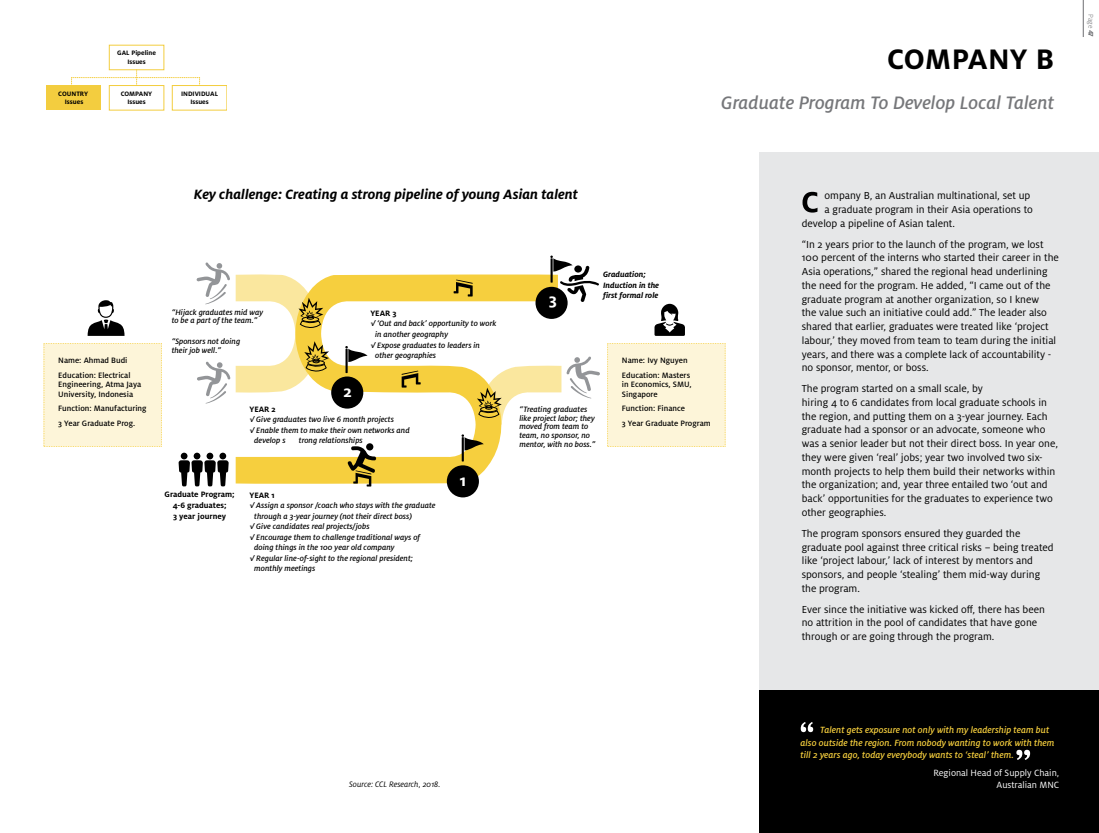
<style>
.page{position:relative;width:1099px;height:833px;background:#fff}
.page>*{position:absolute;margin:0;border:0;box-sizing:border-box;transform-origin:0 0}
.t1{font:700 31.25px "Milo Pro";letter-spacing:.005em;color:#000}
.t2{font:italic 500 20px "Milo Pro";color:#76777a}
.t3{font:700 17.25px "Milo Pro";color:#fff}
.t4{font:italic 700 15px "Milo Pro";color:#000}
.t5{font:11.25px/13.8px "Milo Pro";color:#000}
.t6{font:italic 500 10px/12.5px "Milo Pro";color:#f5ce3d}
.t7{font:10px/12.5px "Milo Pro";color:#fff;text-align:right}
.t8{font:italic 8.75px "Milo Pro";color:#000}
.t9{font:italic 500 8.62px/8.6px "Milo Pro";color:#000}
.t10{font:500 8.62px/14.4px "Milo Pro";color:#000}
.t11{font:700 8.62px/10.5px "Milo Pro";color:#000;text-align:center}
.t12{font:italic 700 8.62px/10.5px "Milo Pro";color:#000}
.t13{font:300 7.5px "Milo Pro";color:#6d6e71}
.t14{font:700 7.12px/8.5px "Milo Pro";color:#000;text-align:center}
.s1{font-weight:700}
</style>
<div class="page">
<hr style="left:1082px;top:0;width:1px;height:37px;background:#6d6e71">
<svg style="left:88px;top:300px;width:36px;height:36px"></svg>
<svg style="left:236px;top:274px;width:321px;height:210px"></svg>
<svg style="left:178px;top:453px;width:51px;height:33px"></svg>
<div style="left:219px;top:453px;width:7px;height:6px;background:#000;border-radius:50%"></div>
<div style="left:366px;top:443px;width:7px;height:7px;background:#000;border-radius:50%"></div>
<svg style="left:347px;top:446px;width:30px;height:40px"></svg>
<svg style="left:401px;top:370px;width:19px;height:17px"></svg>
<svg style="left:453px;top:279px;width:19px;height:17px"></svg>
<svg style="left:654px;top:304px;width:31px;height:32px"></svg>
<div style="left:447px;top:465px;width:32px;height:32px;background:#000;border-radius:50%"></div>
<div style="left:331px;top:376px;width:32px;height:32px;background:#000;border-radius:50%"></div>
<div style="left:535px;top:287px;width:32px;height:32px;background:#000;border-radius:50%"></div>
<hr style="left:461px;top:437px;width:3px;height:24px;background:#000">
<svg style="left:461px;top:434px;width:23px;height:16px"></svg>
<hr style="left:345px;top:349px;width:2px;height:24px;background:#000">
<svg style="left:345px;top:345px;width:22px;height:17px"></svg>
<svg style="left:550px;top:255px;width:49px;height:47px"></svg>
<div style="left:44px;top:343px;width:118px;height:104px;background:#fdf5d9"></div>
<div style="left:607px;top:343px;width:118px;height:104px;background:#fdf5d9"></div>
<svg style="left:236px;top:274px;width:93px;height:118px"></svg>
<svg style="left:476px;top:356px;width:124px;height:69px"></svg>
<svg style="left:197px;top:361px;width:33px;height:42px"></svg>
<svg style="left:196px;top:262px;width:34px;height:42px"></svg>
<div style="left:760px;top:152px;width:338px;height:681px;background:#e6e7e8"></div>
<svg style="left:802px;top:192px;width:15px;height:21px"></svg>
<div style="left:760px;top:690px;width:338px;height:143px;background:#000"></div>
<svg style="left:1016px;top:750px;width:14px;height:10px"></svg>
<svg style="left:800px;top:722px;width:13px;height:10px"></svg>
<div style="left:109px;top:45px;width:55px;height:25px;border:1px solid #f3cd3f"></div>
<div style="left:46px;top:85px;width:55px;height:25px;background:#f3cd3f"></div>
<div style="left:109px;top:85px;width:55px;height:25px;border:1px solid #f3cd3f"></div>
<svg style="left:71px;top:70px;width:129px;height:15px"></svg>
<div style="left:172px;top:85px;width:55px;height:25px;border:1px solid #f3cd3f"></div>
<p class="t14" style="left:117px;top:49px;width:40px">GAL Pipeline<br>Issues</p>
<p class="t14" style="left:121px;top:89px;width:33px">COMPANY<br>Issues</p>
<p class="t14" style="left:58px;top:89px;width:31px">COUNTRY<br>Issues</p>
<p class="t14" style="left:181px;top:89px;width:39px">INDIVIDUAL<br>Issues</p>
<h1 class="t1" style="left:887px;top:41px;width:168px">COMPANY B</h1>
<h2 class="t2" style="left:721px;top:92px;width:334px">Graduate Program To Develop Local Talent</h2>
<p class="t13" style="left:1094px;top:14px;width:24px;rotate:90deg">Page <span class="s1">47</span></p>
<h3 class="t4" style="left:194px;top:185px;width:385px">Key challenge: Creating a strong pipeline of young Asian talent</h3>
<p class="t10" style="left:58px;top:353px;width:74px">Name: Ahmad Budi<br>Education: Electrical</p>
<p class="t10" style="left:58px;top:380px;width:84px;line-height:9.6px">Engineering, Atma Jaya<br>University, Indonesia</p>
<p class="t10" style="left:58px;top:401px;width:90px">Function: Manufacturing<br>3 Year Graduate Prog.</p>
<p class="t9" style="left:172px;top:308px;width:93px">“Hijack graduates mid way to be a part of the team.”</p>
<p class="t11" style="left:370px;top:308px;width:28px">YEAR 3</p>
<p class="t9" style="left:370px;top:319px;width:127px">√ ‘Out and back’ opportunity to work</p>
<p class="t9" style="left:375px;top:330px;width:74px">in another geography</p>
<p class="t9" style="left:370px;top:340px;width:111px">√ Expose graduates to leaders in</p>
<p class="t9" style="left:375px;top:351px;width:62px">other geographies</p>
<p class="t9" style="left:172px;top:337px;width:70px">“Sponsors not doing their job well.”</p>
<h3 class="t3" style="left:343px;top:381px;width:10px">2</h3>
<p class="t11" style="left:249px;top:403px;width:28px">YEAR 2</p>
<p class="t9" style="left:249px;top:415px;width:146px">√ Give graduates two live 6 month projects</p>
<p class="t9" style="left:249px;top:425px;width:162px">√ Enable them to make their own networks and</p>
<p class="t9" style="left:254px;top:436px;width:33px">develop s</p>
<p class="t9" style="left:299px;top:436px;width:65px">trong relationships</p>
<p class="t11" style="left:164px;top:489px;width:72px">Graduate Program;<br>4-6 graduates;<br>3 year journey</p>
<p class="t11" style="left:249px;top:489px;width:27px">YEAR 1</p>
<p class="t9" style="left:249px;top:501px;width:188px">√ Assign a sponsor /coach who stays with the graduate</p>
<p class="t9" style="left:254px;top:511px;width:160px">through a 3-year journey (not their direct boss)</p>
<p class="t9" style="left:249px;top:522px;width:122px">√ Give candidates real projects/jobs</p>
<p class="t9" style="left:249px;top:533px;width:172px">√ Encourage them to challenge traditional ways of</p>
<p class="t9" style="left:254px;top:543px;width:142px">doing things in the 100 year old company</p>
<p class="t9" style="left:249px;top:554px;width:165px">√ Regular line-of-sight to the regional president;</p>
<p class="t9" style="left:254px;top:564px;width:63px">monthly meetings</p>
<h3 class="t3" style="left:460px;top:470px;width:8px">1</h3>
<h3 class="t3" style="left:548px;top:290px;width:10px">3</h3>
<p class="t12" style="left:603px;top:269px;width:58px">Graduation;<br>Induction in the first formal role</p>
<p class="t9" style="left:519px;top:405px;width:78px">“Treating graduates like project labor; they moved from team to team, no sponsor, no mentor, with no boss.”</p>
<p class="t10" style="left:622px;top:353px;width:70px">Name: Ivy Nguyen<br>Education: Masters</p>
<p class="t10" style="left:622px;top:380px;width:71px;line-height:9.6px">in Economics, SMU,<br>Singapore</p>
<p class="t10" style="left:622px;top:401px;width:90px">Function: Finance<br>3 Year Graduate Program</p>
<p class="t5" style="left:824px;top:189px;width:207px">ompany B, an Australian multinational, set up</p>
<p class="t5" style="left:824px;top:203px;width:210px">a graduate program in their Asia operations to</p>
<p class="t5" style="left:801px;top:216px;width:155px">develop a pipeline of Asian talent.</p>
<p class="t5" style="left:801px;top:237px;width:259px">“In 2 years prior to the launch of the program, we lost 100 percent of the interns who started their career in the Asia operations,” shared the regional head underlining the need for the program. He added, “I came out of the graduate program at another organization, so I knew<br>the value such an initiative could add.” The leader also shared that earlier, graduates were treated like ‘project labour,’ they moved from team to team during the initial years, and there was a complete lack of accountability - no sponsor, mentor, or boss.</p>
<p class="t5" style="left:801px;top:382px;width:258px">The program started on a small scale, by<br>hiring 4 to 6 candidates from local graduate schools in the region, and putting them on a 3-year journey. Each graduate had a sponsor or an advocate, someone who was a senior leader but not their direct boss. In year one, they were given ‘real’ jobs; year two involved two six&shy;month projects to help them build their networks within the organization; and, year three entailed two ‘out and back’ opportunities for the graduates to experience two other geographies.</p>
<p class="t5" style="left:801px;top:526px;width:253px">The program sponsors ensured they guarded the graduate pool against three critical risks – being treated like ‘project labour,’ lack of interest by mentors and sponsors, and people ‘stealing’ them mid-way during the program.</p>
<p class="t5" style="left:801px;top:602px;width:245px">Ever since the initiative was kicked off, there has been no attrition in the pool of candidates that have gone through or are going through the program.</p>
<p class="t8" style="left:349px;top:779px;width:92px">Source: CCL Research, 2018.</p>
<p class="t6" style="left:800px;top:723px;width:255px;text-indent:20px">Talent gets exposure not only with my leadership team but also outside the region. From nobody wanting to work with them till 2 years ago, today everybody wants to ‘steal’ them.</p>
<p class="t7" style="left:933px;top:766px;width:127px">Regional Head of Supply Chain,<br>Australian MNC</p>
</div>
